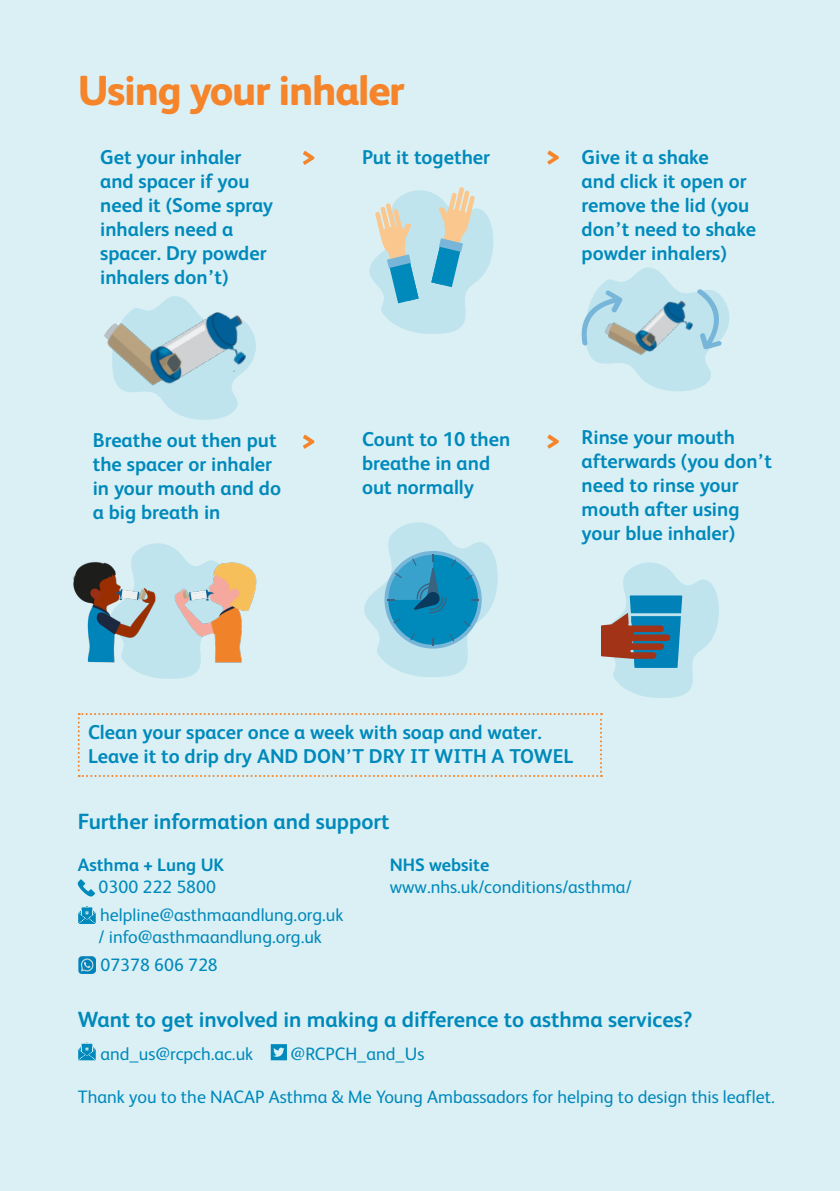
<style>
.page{position:relative;width:840px;height:1191px;background:#fff}
.page>*{position:absolute;margin:0;border:0;box-sizing:border-box;transform-origin:0 0}
.t1{font:800 42px "FS Albert";letter-spacing:-.03em;color:#f5842a}
.t2{font:800 28px "FS Albert";color:#f5842a}
.t3{font:700 22px "FS Albert";color:#0089bb}
.t4{font:700 20px/24px "FS Albert";color:#0089bb}
.t5{font:18px/22px "FS Albert";color:#0089bb}
.t6{font:700 18px "FS Albert";color:#0089bb}
.s1{font-weight:700}
</style>
<div class="page">
<div style="left:0;top:0;width:839px;height:1191px;background:#daf0f5"></div>
<svg style="left:270px;top:1044px;width:17px;height:16px"></svg>
<img style="left:78px;top:956px;width:17px;height:17px">
<svg style="left:77px;top:879px;width:18px;height:17px"></svg>
<svg style="left:78px;top:906px;width:18px;height:18px"></svg>
<svg style="left:132px;top:543px;width:58px;height:136px"></svg>
<svg style="left:303px;top:151px;width:11px;height:14px"></svg>
<svg style="left:303px;top:435px;width:11px;height:14px"></svg>
<svg style="left:369px;top:187px;width:124px;height:147px"></svg>
<svg style="left:364px;top:522px;width:133px;height:155px"></svg>
<svg style="left:581px;top:291px;width:148px;height:100px"></svg>
<svg style="left:78px;top:713px;width:523px;height:64px"></svg>
<svg style="left:601px;top:562px;width:117px;height:136px"></svg>
<svg style="left:78px;top:1042px;width:18px;height:18px"></svg>
<img style="left:104px;top:296px;width:152px;height:124px">
<img style="left:593px;top:267px;width:121px;height:114px">
<img style="left:73px;top:557px;width:184px;height:119px">
<p class="t1" style="left:78px;top:66px;width:328px">Using your inhaler</p>
<p class="t4" style="left:100px;top:145px;width:174px">Get your inhaler and spacer if you need it (Some spray inhalers need a spacer. Dry powder inhalers don’t)</p>
<p class="t4" style="left:362px;top:145px;width:129px">Put it together</p>
<p class="t2" style="left:545px;top:141px;width:16px">&gt;</p>
<p class="t4" style="left:581px;top:145px;width:176px">Give it a shake<br>and click it open or remove the lid (you don’t need to shake powder inhalers)</p>
<p class="t4" style="left:93px;top:428px;width:190px">Breathe out then put the spacer or inhaler in your mouth and do a big breath in</p>
<p class="t4" style="left:581px;top:425px;width:192px">Rinse your mouth afterwards (you don’t need to rinse your mouth after using your blue inhaler)</p>
<p class="t4" style="left:362px;top:426px;width:150px">Count to 10 then breathe in and out normally</p>
<p class="t2" style="left:545px;top:425px;width:16px">&gt;</p>
<p class="t4" style="left:88px;top:720px;width:486px">Clean your spacer once a week with soap and water.<br>Leave it to drip dry AND DON’T DRY IT WITH A TOWEL</p>
<p class="t3" style="left:78px;top:809px;width:313px">Further information and support</p>
<p class="t6" style="left:78px;top:854px;width:148px">Asthma + Lung UK</p>
<p class="t5" style="left:99px;top:876px;width:119px">0300 222 5800</p>
<p class="t5" style="left:99px;top:903px;width:246px">helpline@asthmaandlung.org.uk / info@asthmaandlung.org.uk</p>
<p class="t5" style="left:100px;top:953px;width:119px">07378 606 728</p>
<p class="t5" style="left:389px;top:854px;width:243px"><span class="s1">NHS website </span>www.nhs.uk/conditions/asthma/</p>
<p class="t3" style="left:78px;top:1006px;width:616px">Want to get involved in making a difference to asthma services?</p>
<p class="t5" style="left:100px;top:1042px;width:154px">and_us@rcpch.ac.uk</p>
<p class="t5" style="left:290px;top:1042px;width:135px">@RCPCH_and_Us</p>
<p class="t5" style="left:78px;top:1085px;width:698px">Thank you to the NACAP Asthma &amp; Me Young Ambassadors for helping to design this leaflet.</p>
</div>
